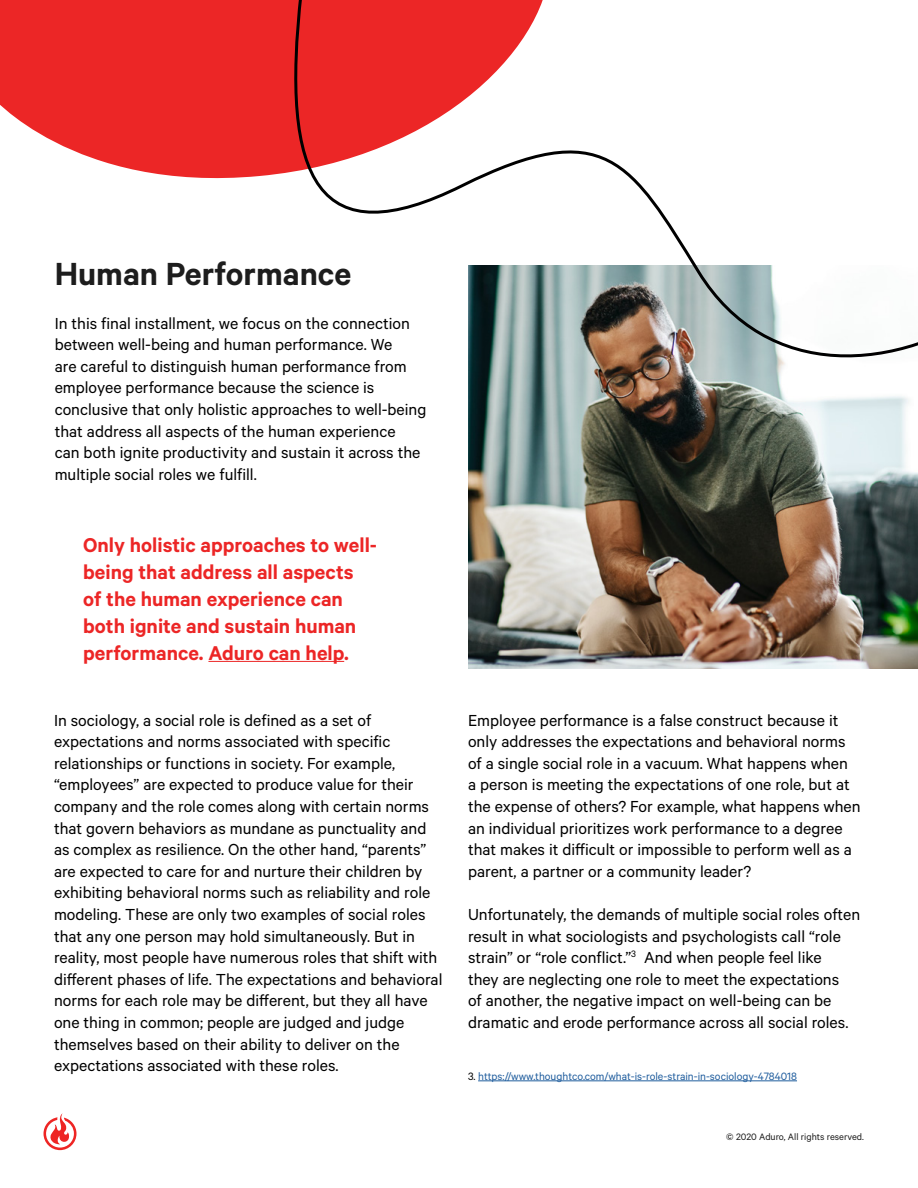
<style>
.page{position:relative;width:918px;height:1188px;background:#fff}
.page>*{position:absolute;margin:0;border:0;box-sizing:border-box;transform-origin:0 0}
.t1{font:600 36px "Calibre";color:#1d1d1d}
.t2{font:600 22.5px/27px "Calibre";color:#ec2626}
.t3{font:18px/21.6px "Calibre";color:#000}
.t4{font:12px "Calibre";color:#215e9e}
.t5{font:10.5px "Calibre";color:#1d1d1d}
.s1{color:#000}
</style>
<div class="page">
<svg style="left:44px;top:1113px;width:33px;height:37px"></svg>
<img style="left:468px;top:386px;width:450px;height:283px">
<hr style="left:208px;top:661px;width:136px;height:1px;background:#ec2626">
<svg style="left:0;top:0;width:280px;height:179px;background:#ed3c3c"></svg>
<svg style="left:280px;top:0;width:638px;height:386px"></svg>
<hr style="left:478px;top:1081px;width:319px;height:1px;background:#215e9e">
<h1 class="t1" style="left:55px;top:253px;width:298px">Human Performance</h1>
<p class="t3" style="left:55px;top:312px;width:373px">In this final installment, we focus on the connection between well-being and human performance. We<br>are careful to distinguish human performance from employee performance because the science is conclusive that only holistic approaches to well-being that address all aspects of the human experience<br>can both ignite productivity and sustain it across the multiple social roles we fulfill.</p>
<p class="t2" style="left:83px;top:531px;width:295px">Only holistic approaches to well&shy;being that address all aspects of the human experience can both ignite and sustain human performance. Aduro can help.</p>
<p class="t3" style="left:54px;top:708px;width:390px">In sociology, a social role is defined as a set of expectations and norms associated with specific relationships or functions in society. For example, “employees” are expected to produce value for their company and the role comes along with certain norms that govern behaviors as mundane as punctuality and as complex as resilience. On the other hand, “parents” are expected to care for and nurture their children by exhibiting behavioral norms such as reliability and role modeling. These are only two examples of social roles that any one person may hold simultaneously. But in reality, most people have numerous roles that shift with different phases of life. The expectations and behavioral norms for each role may be different, but they all have one thing in common; people are judged and judge themselves based on their ability to deliver on the expectations associated with these roles.</p>
<p class="t3" style="left:468px;top:708px;width:394px">Employee performance is a false construct because it only addresses the expectations and behavioral norms of a single social role in a vacuum. What happens when<br>a person is meeting the expectations of one role, but at the expense of others? For example, what happens when an individual prioritizes work performance to a degree that makes it difficult or impossible to perform well as a parent, a partner or a community leader?</p>
<p class="t3" style="left:468px;top:903px;width:394px">Unfortunately, the demands of multiple social roles often result in what sociologists and psychologists call “role strain” or “role conflict.”<sup>3</sup> And when people feel like<br>they are neglecting one role to meet the expectations<br>of another, the negative impact on well-being can be dramatic and erode performance across all social roles.</p>
<p class="t4" style="left:468px;top:1069px;width:331px"><span class="s1">3.</span> https://www.thoughtco.com/what-is-role-strain-in-sociology-4784018</p>
<p class="t5" style="left:726px;top:1131px;width:139px">© 2020 Aduro, All rights reserved.</p>
</div>
